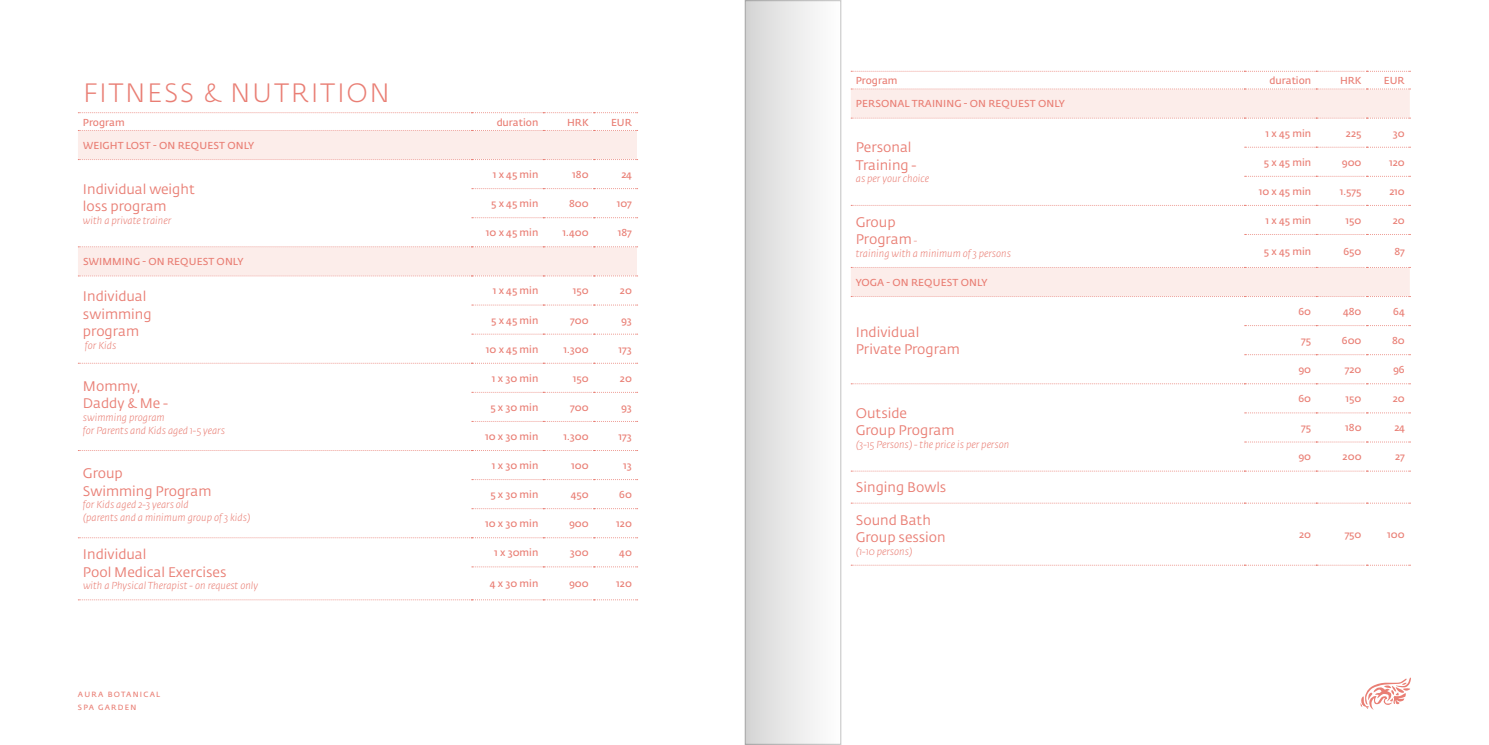
<style>
.page{position:relative;width:1489px;height:745px;background:#fff}
.page>*{position:absolute;margin:0;border:0;box-sizing:border-box;transform-origin:0 0}
.t1{font:300 26.25px "Fedra Sans Pro";letter-spacing:.07em;color:#e97e74}
.t2{font:13.75px/17.5px "Fedra Sans Pro";color:#e97e74}
.t3{font:10px "Fedra Sans Pro";color:#e97e74}
.t4{font:italic 300 10px/12.5px "Fedra Sans Pro";color:#e97e74}
.t5{font:7.5px/12.5px "Fedra Sans Pro";letter-spacing:.17em;color:#e97e74}
.s1{font-weight:300;font-style:italic;font-size:10px}
</style>
<div class="page">
<svg style="left:1360px;top:678px;width:50px;height:31px"></svg>
<svg style="left:78px;top:131px;width:559px;height:144px"></svg>
<svg style="left:78px;top:112px;width:559px;height:1px"></svg>
<svg style="left:78px;top:130px;width:559px;height:1px"></svg>
<svg style="left:78px;top:159px;width:559px;height:1px"></svg>
<svg style="left:472px;top:188px;width:165px;height:1px"></svg>
<svg style="left:472px;top:217px;width:165px;height:1px"></svg>
<svg style="left:78px;top:246px;width:559px;height:1px"></svg>
<svg style="left:78px;top:275px;width:559px;height:1px"></svg>
<svg style="left:472px;top:304px;width:165px;height:1px"></svg>
<svg style="left:472px;top:333px;width:165px;height:1px"></svg>
<svg style="left:78px;top:362px;width:559px;height:1px"></svg>
<svg style="left:472px;top:392px;width:165px;height:1px"></svg>
<svg style="left:472px;top:421px;width:165px;height:1px"></svg>
<svg style="left:78px;top:450px;width:559px;height:1px"></svg>
<svg style="left:472px;top:479px;width:165px;height:1px"></svg>
<svg style="left:472px;top:508px;width:165px;height:1px"></svg>
<svg style="left:78px;top:537px;width:559px;height:1px"></svg>
<svg style="left:472px;top:566px;width:165px;height:1px"></svg>
<svg style="left:78px;top:599px;width:559px;height:1px"></svg>
<svg style="left:850px;top:89px;width:559px;height:207px"></svg>
<svg style="left:851px;top:71px;width:559px;height:1px"></svg>
<svg style="left:851px;top:89px;width:559px;height:1px"></svg>
<svg style="left:851px;top:118px;width:559px;height:1px"></svg>
<svg style="left:1244px;top:147px;width:166px;height:1px"></svg>
<svg style="left:1244px;top:176px;width:166px;height:1px"></svg>
<svg style="left:851px;top:205px;width:559px;height:1px"></svg>
<svg style="left:1244px;top:234px;width:166px;height:1px"></svg>
<svg style="left:851px;top:267px;width:559px;height:1px"></svg>
<svg style="left:851px;top:296px;width:559px;height:1px"></svg>
<svg style="left:1244px;top:325px;width:166px;height:1px"></svg>
<svg style="left:1244px;top:354px;width:166px;height:1px"></svg>
<svg style="left:851px;top:383px;width:559px;height:1px"></svg>
<svg style="left:1244px;top:412px;width:166px;height:1px"></svg>
<svg style="left:1244px;top:441px;width:166px;height:1px"></svg>
<svg style="left:851px;top:470px;width:559px;height:1px"></svg>
<svg style="left:851px;top:502px;width:559px;height:1px"></svg>
<svg style="left:851px;top:564px;width:559px;height:1px"></svg>
<div style="left:745px;top:1px;width:95px;height:742px;background:linear-gradient(to right,#d5d5d5,#fff)"></div>
<h1 class="t1" style="left:83px;top:76px;width:308px">FITNESS &amp; NUTRITION</h1>
<p class="t3" style="left:83px;top:116px;width:43px">Program</p>
<p class="t3" style="left:496px;top:116px;width:43px">duration</p>
<p class="t3" style="left:567px;top:116px;width:23px">HRK</p>
<p class="t3" style="left:611px;top:116px;width:22px">EUR</p>
<p class="t3" style="left:83px;top:139px;width:173px">WEIGHT LOST - ON REQUEST ONLY</p>
<h2 class="t2" style="left:83px;top:180px;width:113px">Individual weight loss program</h2>
<p class="t4" style="left:83px;top:214px;width:90px">with a private trainer</p>
<p class="t3" style="left:493px;top:168px;width:47px">1 x 45 min</p>
<p class="t3" style="left:572px;top:168px;width:18px">180</p>
<p class="t3" style="left:621px;top:168px;width:12px">24</p>
<p class="t3" style="left:491px;top:197px;width:49px">5 x 45 min</p>
<p class="t3" style="left:569px;top:197px;width:21px">800</p>
<p class="t3" style="left:616px;top:197px;width:17px">107</p>
<p class="t3" style="left:486px;top:226px;width:54px">10 x 45 min</p>
<p class="t3" style="left:562px;top:226px;width:28px">1.400</p>
<p class="t3" style="left:617px;top:226px;width:15px">187</p>
<p class="t3" style="left:83px;top:255px;width:162px">SWIMMING - ON REQUEST ONLY</p>
<h2 class="t2" style="left:83px;top:287px;width:70px">Individual swimming program</h2>
<p class="t4" style="left:85px;top:339px;width:33px">for Kids</p>
<h2 class="t2" style="left:83px;top:377px;width:87px">Mommy,<br>Daddy &amp; Me -</h2>
<p class="t4" style="left:83px;top:411px;width:143px">swimming program<br>for Parents and Kids aged 1-5 years</p>
<h2 class="t2" style="left:83px;top:464px;width:130px">Group<br>Swimming Program</h2>
<p class="t4" style="left:83px;top:498px;width:169px">for Kids aged 2-3 years old<br>(parents and a minimum group of 3 kids)</p>
<h2 class="t2" style="left:83px;top:545px;width:145px">Individual<br>Pool Medical Exercises</h2>
<p class="t4" style="left:83px;top:579px;width:176px">with a Physical Therapist - on request only</p>
<p class="t5" style="left:78px;top:687px;width:84px">AURA BOTANICAL<br>SPA GARDEN</p>
<p class="t3" style="left:493px;top:284px;width:47px">1 x 45 min</p>
<p class="t3" style="left:572px;top:284px;width:17px">150</p>
<p class="t3" style="left:620px;top:284px;width:14px">20</p>
<p class="t3" style="left:491px;top:313px;width:49px">5 x 45 min</p>
<p class="t3" style="left:570px;top:313px;width:20px">700</p>
<p class="t3" style="left:621px;top:313px;width:12px">93</p>
<p class="t3" style="left:486px;top:342px;width:54px">10 x 45 min</p>
<p class="t3" style="left:563px;top:342px;width:27px">1.300</p>
<p class="t3" style="left:618px;top:342px;width:15px">173</p>
<p class="t3" style="left:492px;top:371px;width:48px">1 x 30 min</p>
<p class="t3" style="left:572px;top:371px;width:17px">150</p>
<p class="t3" style="left:620px;top:371px;width:14px">20</p>
<p class="t3" style="left:490px;top:401px;width:49px">5 x 30 min</p>
<p class="t3" style="left:570px;top:401px;width:20px">700</p>
<p class="t3" style="left:621px;top:401px;width:12px">93</p>
<p class="t3" style="left:485px;top:430px;width:55px">10 x 30 min</p>
<p class="t3" style="left:563px;top:430px;width:27px">1.300</p>
<p class="t3" style="left:618px;top:430px;width:15px">173</p>
<p class="t3" style="left:492px;top:459px;width:48px">1 x 30 min</p>
<p class="t3" style="left:571px;top:459px;width:19px">100</p>
<p class="t3" style="left:623px;top:459px;width:10px">13</p>
<p class="t3" style="left:490px;top:488px;width:49px">5 x 30 min</p>
<p class="t3" style="left:570px;top:488px;width:20px">450</p>
<p class="t3" style="left:619px;top:488px;width:14px">60</p>
<p class="t3" style="left:485px;top:517px;width:55px">10 x 30 min</p>
<p class="t3" style="left:569px;top:517px;width:21px">900</p>
<p class="t3" style="left:616px;top:517px;width:17px">120</p>
<p class="t3" style="left:494px;top:546px;width:46px">1 x 30min</p>
<p class="t3" style="left:570px;top:546px;width:20px">300</p>
<p class="t3" style="left:619px;top:546px;width:14px">40</p>
<p class="t3" style="left:490px;top:577px;width:50px">4 x 30 min</p>
<p class="t3" style="left:569px;top:577px;width:21px">900</p>
<p class="t3" style="left:616px;top:577px;width:17px">120</p>
<p class="t3" style="left:855px;top:74px;width:43px">Program</p>
<p class="t3" style="left:1269px;top:74px;width:43px">duration</p>
<p class="t3" style="left:1339px;top:74px;width:23px">HRK</p>
<p class="t3" style="left:1383px;top:74px;width:22px">EUR</p>
<p class="t3" style="left:855px;top:98px;width:210px">PERSONAL TRAINING - ON REQUEST ONLY</p>
<h2 class="t2" style="left:855px;top:138px;width:62px">Personal<br>Training -</h2>
<p class="t4" style="left:855px;top:172px;width:75px">as per your choice</p>
<p class="t3" style="left:1265px;top:127px;width:47px">1 x 45 min</p>
<p class="t3" style="left:1345px;top:127px;width:17px">225</p>
<p class="t3" style="left:1392px;top:127px;width:13px">30</p>
<p class="t3" style="left:1263px;top:156px;width:49px">5 x 45 min</p>
<p class="t3" style="left:1341px;top:156px;width:21px">900</p>
<p class="t3" style="left:1388px;top:156px;width:17px">120</p>
<p class="t3" style="left:1258px;top:185px;width:54px">10 x 45 min</p>
<p class="t3" style="left:1339px;top:185px;width:23px">1.575</p>
<p class="t3" style="left:1389px;top:185px;width:17px">210</p>
<h2 class="t2" style="left:855px;top:213px;width:63px">Group<br>Program <span class="s1">-</span></h2>
<p class="t4" style="left:855px;top:247px;width:156px">training with a minimum of 3 persons</p>
<p class="t3" style="left:855px;top:276px;width:133px">YOGA - ON REQUEST ONLY</p>
<h2 class="t2" style="left:855px;top:323px;width:106px">Individual<br>Private Program</h2>
<h2 class="t2" style="left:855px;top:404px;width:100px">Outside<br>Group Program</h2>
<p class="t4" style="left:855px;top:438px;width:155px">(3-15 Persons) - the price is per person</p>
<h2 class="t2" style="left:855px;top:478px;width:92px">Singing Bowls</h2>
<h2 class="t2" style="left:855px;top:510px;width:91px">Sound Bath<br>Group session</h2>
<p class="t4" style="left:855px;top:544px;width:58px">(1-10 persons)</p>
<p class="t3" style="left:1265px;top:214px;width:47px">1 x 45 min</p>
<p class="t3" style="left:1345px;top:214px;width:17px">150</p>
<p class="t3" style="left:1392px;top:214px;width:14px">20</p>
<p class="t3" style="left:1263px;top:245px;width:49px">5 x 45 min</p>
<p class="t3" style="left:1343px;top:245px;width:20px">650</p>
<p class="t3" style="left:1394px;top:245px;width:12px">87</p>
<p class="t3" style="left:1298px;top:305px;width:14px">60</p>
<p class="t3" style="left:1342px;top:305px;width:20px">480</p>
<p class="t3" style="left:1392px;top:305px;width:13px">64</p>
<p class="t3" style="left:1301px;top:334px;width:11px">75</p>
<p class="t3" style="left:1341px;top:334px;width:21px">600</p>
<p class="t3" style="left:1391px;top:334px;width:14px">80</p>
<p class="t3" style="left:1298px;top:363px;width:14px">90</p>
<p class="t3" style="left:1344px;top:363px;width:18px">720</p>
<p class="t3" style="left:1392px;top:363px;width:13px">96</p>
<p class="t3" style="left:1298px;top:392px;width:14px">60</p>
<p class="t3" style="left:1345px;top:392px;width:17px">150</p>
<p class="t3" style="left:1392px;top:392px;width:14px">20</p>
<p class="t3" style="left:1301px;top:421px;width:11px">75</p>
<p class="t3" style="left:1344px;top:421px;width:18px">180</p>
<p class="t3" style="left:1394px;top:421px;width:12px">24</p>
<p class="t3" style="left:1298px;top:450px;width:14px">90</p>
<p class="t3" style="left:1342px;top:450px;width:20px">200</p>
<p class="t3" style="left:1394px;top:450px;width:11px">27</p>
<p class="t3" style="left:1298px;top:528px;width:14px">20</p>
<p class="t3" style="left:1344px;top:528px;width:18px">750</p>
<p class="t3" style="left:1387px;top:528px;width:19px">100</p>
</div>
